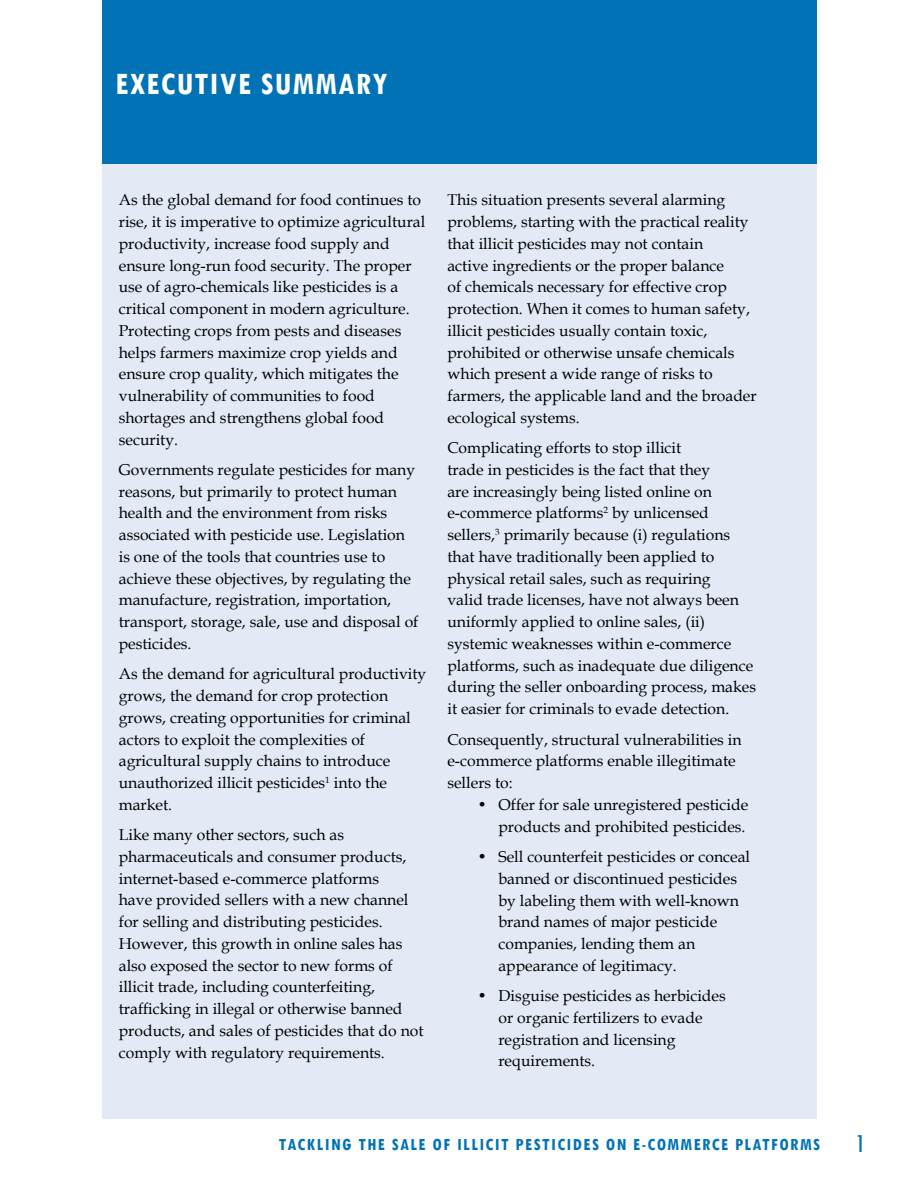
<style>
.page{position:relative;width:918px;height:1188px;background:#fff}
.page>*{position:absolute;margin:0;border:0;box-sizing:border-box;transform-origin:0 0}
.t1{font:700 condensed 33px "Tw Cen";letter-spacing:.04em;color:#fff}
.t2{font:condensed 27px "Tw Cen";color:#0072b5}
.t3{font:700 condensed 18px "Tw Cen";letter-spacing:.08em;color:#0072b5}
.t4{font:15.75px/21.8px "Book Antiqua";color:#000}
</style>
<div class="page">
<div style="left:102px;top:0;width:714px;height:1119px;background:#e3eaf5"></div>
<div style="left:102px;top:0;width:714px;height:163px;background:#0072b5"></div>
<h1 class="t1" style="left:115px;top:64px;width:274px">EXECUTIVE SUMMARY</h1>
<p class="t4" style="left:119px;top:189px;width:308px">As the global demand for food continues to rise, it is imperative to optimize agricultural productivity, increase food supply and ensure long-run food security. The proper use of agro-chemicals like pesticides is a critical component in modern agriculture.<br>Protecting crops from pests and diseases helps farmers maximize crop yields and ensure crop quality, which mitigates the vulnerability of communities to food shortages and strengthens global food security.</p>
<p class="t4" style="left:119px;top:458px;width:301px">Governments regulate pesticides for many reasons, but primarily to protect human health and the environment from risks associated with pesticide use. Legislation is one of the tools that countries use to achieve these objectives, by regulating the manufacture, registration, importation, transport, storage, sale, use and disposal of pesticides.</p>
<p class="t4" style="left:119px;top:663px;width:309px">As the demand for agricultural productivity grows, the demand for crop protection grows, creating opportunities for criminal actors to exploit the complexities of agricultural supply chains to introduce unauthorized illicit pesticides<sup>1</sup> into the market.</p>
<p class="t4" style="left:119px;top:824px;width:306px">Like many other sectors, such as pharmaceuticals and consumer products, internet-based e-commerce platforms<br>have provided sellers with a new channel for selling and distributing pesticides.<br>However, this growth in online sales has also exposed the sector to new forms of illicit trade, including counterfeiting, trafficking in illegal or otherwise banned products, and sales of pesticides that do not comply with regulatory requirements.</p>
<p class="t4" style="left:447px;top:189px;width:311px">This situation presents several alarming problems, starting with the practical reality that illicit pesticides may not contain<br>active ingredients or the proper balance<br>of chemicals necessary for effective crop protection. When it comes to human safety, illicit pesticides usually contain toxic, prohibited or otherwise unsafe chemicals which present a wide range of risks to farmers, the applicable land and the broader ecological systems.</p>
<p class="t4" style="left:447px;top:437px;width:310px">Complicating efforts to stop illicit<br>trade in pesticides is the fact that they<br>are increasingly being listed online on e-commerce platforms<sup>2</sup> by unlicensed sellers,<sup>3</sup> primarily because (i) regulations that have traditionally been applied to physical retail sales, such as requiring<br>valid trade licenses, have not always been uniformly applied to online sales, (ii) systemic weaknesses within e-commerce platforms, such as inadequate due diligence during the seller onboarding process, makes it easier for criminals to evade detection.</p>
<p class="t4" style="left:447px;top:728px;width:296px">Consequently, structural vulnerabilities in e-commerce platforms enable illegitimate sellers to:</p>
<p class="t4" style="left:477px;top:793px;width:272px;text-align:right">• Offer for sale unregistered pesticide products and prohibited pesticides.</p>
<p class="t4" style="left:498px;top:845px;width:253px;text-indent:-21px">• Sell counterfeit pesticides or conceal banned or discontinued pesticides by labeling them with well-known brand names of major pesticide companies, lending them an appearance of legitimacy.</p>
<p class="t4" style="left:498px;top:985px;width:229px;text-indent:-21px">• Disguise pesticides as herbicides or organic fertilizers to evade registration and licensing requirements.</p>
<p class="t3" style="left:279px;top:1134px;width:543px">TACKLING THE SALE OF ILLICIT PESTICIDES ON E-COMMERCE PLATFORMS</p>
<h2 class="t2" style="left:856px;top:1127px;width:11px">1</h2>
</div>
